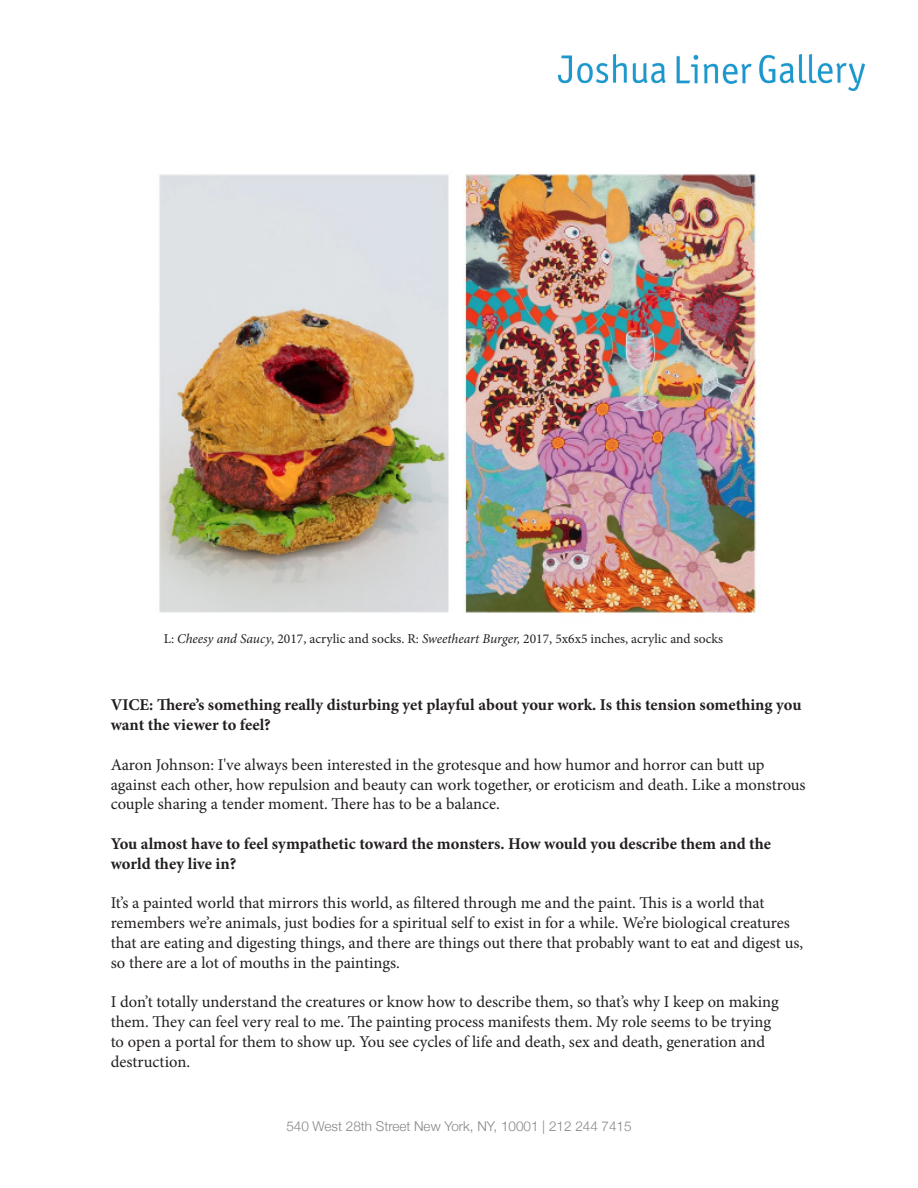
<style>
.page{position:relative;width:918px;height:1188px;background:#fff}
.page>*{position:absolute;margin:0;border:0;box-sizing:border-box;transform-origin:0 0}
.t1{font:16.5px/19.8px "Minion Pro";letter-spacing:-.005em;color:#231f20}
.t2{font:700 16.5px/19.8px "Minion Pro";color:#231f20}
.t3{font:13.5px "Minion Pro";color:#231f20}
.t4{font:300 13.5px "Helvetica Neue";color:#848689}
.s1{font-style:italic}
</style>
<div class="page">
<img style="left:559px;top:54px;width:305px;height:36px">
<img style="left:159px;top:174px;width:600px;height:440px">
<p class="t3" style="left:164px;top:630px;width:561px">L: <span class="s1">Cheesy and Saucy</span>, 2017, acrylic and socks. R: <span class="s1">Sweetheart Burger,</span> 2017, 5x6x5 inches, acrylic and socks</p>
<p class="t2" style="left:111px;top:695px;width:692px">VICE: There’s something really disturbing yet playful about your work. Is this tension something you want the viewer to feel?</p>
<p class="t1" style="left:111px;top:755px;width:697px">Aaron Johnson: I've always been interested in the grotesque and how humor and horror can butt up against each other, how repulsion and beauty can work together, or eroticism and death. Like a monstrous couple sharing a tender moment. There has to be a balance.</p>
<p class="t2" style="left:111px;top:834px;width:662px">You almost have to feel sympathetic toward the monsters. How would you describe them and the world they live in?</p>
<p class="t1" style="left:111px;top:893px;width:694px">It’s a painted world that mirrors this world, as filtered through me and the paint. This is a world that remembers we’re animals, just bodies for a spiritual self to exist in for a while. We’re biological creatures that are eating and digesting things, and there are things out there that probably want to eat and digest us, so there are a lot of mouths in the paintings.</p>
<p class="t1" style="left:111px;top:992px;width:670px">I don’t totally understand the creatures or know how to describe them, so that’s why I keep on making them. They can feel very real to me. The painting process manifests them. My role seems to be trying to open a portal for them to show up. You see cycles of life and death, sex and death, generation and destruction.</p>
<p class="t4" style="left:286px;top:1115px;width:347px">540 West 28th Street New York, NY, 10001 | 212 244 7415</p>
</div>
